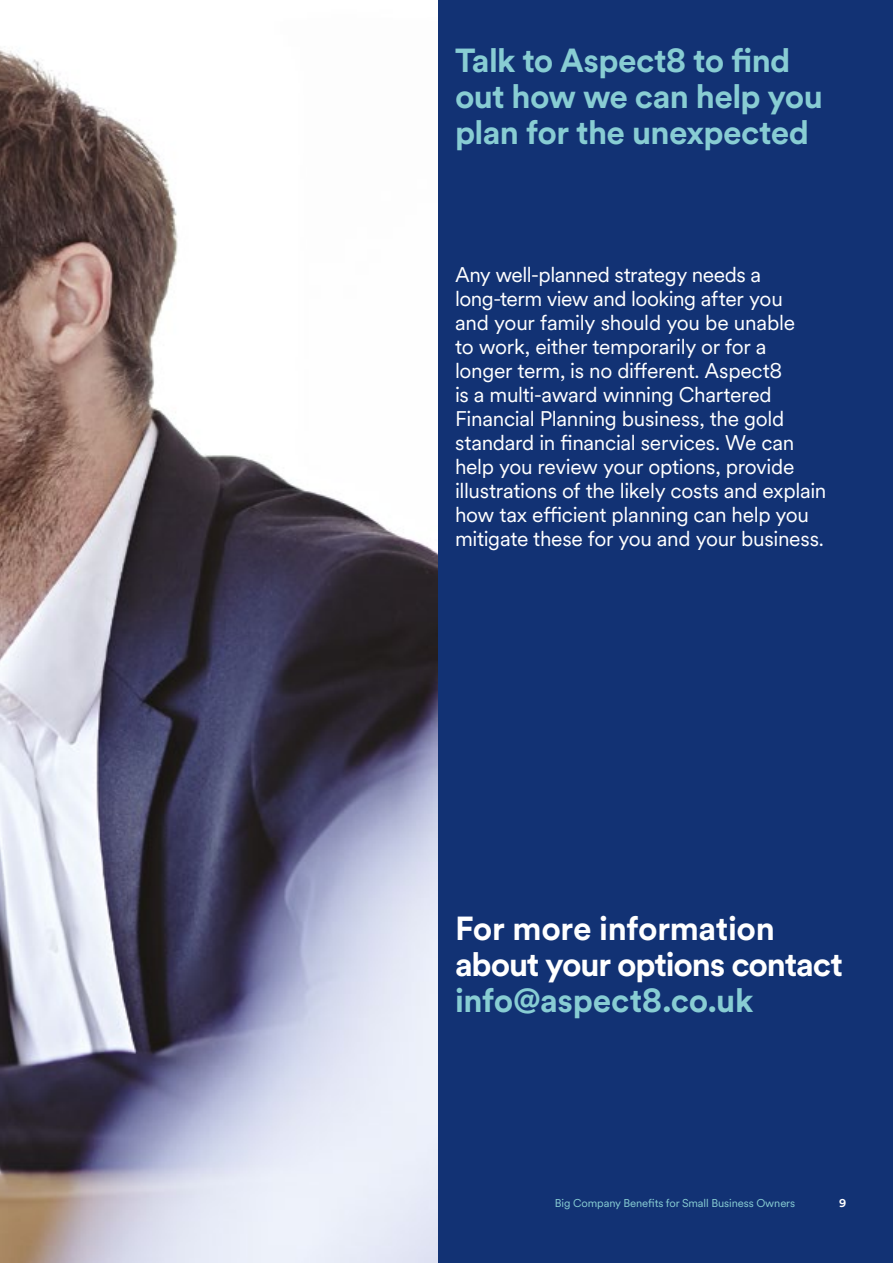
<style>
.page{position:relative;width:893px;height:1263px;background:#123274}
.page>*{position:absolute;margin:0;border:0;box-sizing:border-box;transform-origin:0 0}
.t1{font:700 33px/36px "Schroders Circular";letter-spacing:-.02em;color:#88cdd3}
.t2{font:700 33px/36px "Schroders Circular";letter-spacing:-.035em;color:#fff}
.t3{font:21px/24px "Schroders Circular";letter-spacing:-.015em;color:#fff}
.t4{font:11.25px "Schroders Circular";letter-spacing:-.01em;color:#88cdd3}
.t5{font:700 11.25px "Schroders Circular";color:#fff}
</style>
<div class="page">
<img style="left:0;top:0;width:438px;height:1263px">
<h1 class="t1" style="left:455px;top:41px;width:369px">Talk to Aspect8 to find out how we can help you plan for the unexpected</h1>
<p class="t3" style="left:455px;top:262px;width:373px">Any well-planned strategy needs a long-term view and looking after you<br>and your family should you be unable<br>to work, either temporarily or for a longer term, is no different. Aspect8<br>is a multi-award winning Chartered Financial Planning business, the gold standard in financial services. We can help you review your options, provide illustrations of the likely costs and explain how tax efficient planning can help you mitigate these for you and your business.</p>
<h1 class="t2" style="left:455px;top:909px;width:389px">For more information about your options contact</h1>
<h1 class="t1" style="left:455px;top:981px;width:300px">info@aspect8.co.uk</h1>
<p class="t4" style="left:555px;top:1195px;width:242px">Big Company Benefits for Small Business Owners</p>
<p class="t5" style="left:839px;top:1195px;width:9px">9</p>
</div>
